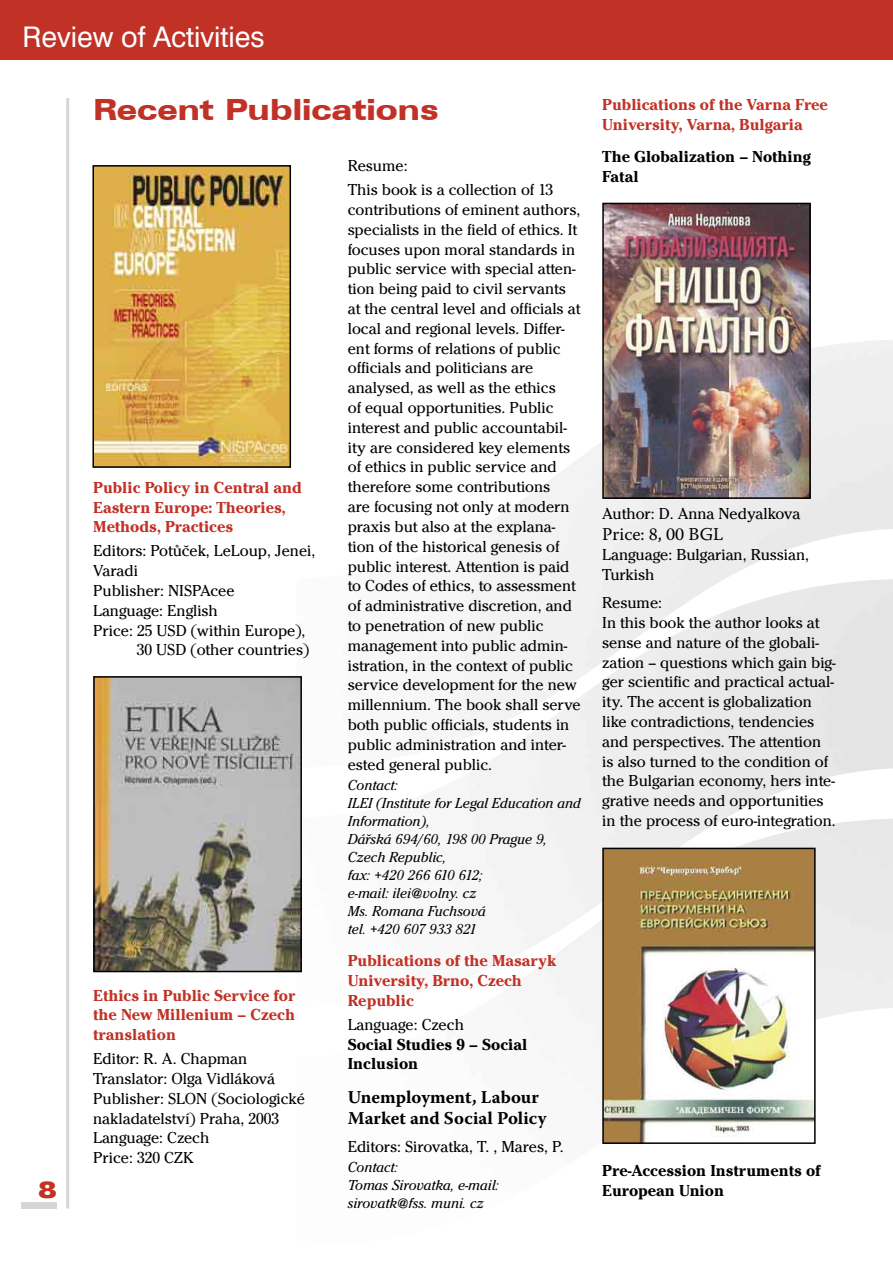
<style>
.page{position:relative;width:893px;height:1263px;background:#fff}
.page>*{position:absolute;margin:0;border:0;box-sizing:border-box;transform-origin:0 0}
.t1{font:29.25px "Zurich AT Black Extended";color:#c13126}
.t2{font:28.5px "Swiss 721 AT";color:#fff}
.t3{font:900 expanded 23.7px "Zurich AT";color:#c13126}
.t4{font:700 18px/21.6px "Warnock Pro";color:#000}
.t5{font:18px "Warnock Pro";color:#000}
.t6{font:16.5px/19.8px "Cheltenham Itc TEE";color:#000}
.t7{font:700 16.5px/19.8px "Cheltenham Itc TEE";color:#c13126}
.t8{font:700 16.5px/19.8px "Cheltenham Itc TEE";color:#000}
.t9{font:italic 15px/18px "Cheltenham Itc TEE";color:#000}
</style>
<div class="page">
<div style="left:0;top:0;width:893px;height:60px;background:#c13126"></div>
<div style="left:21px;top:1202px;width:36px;height:7px;background:#d6d6d6"></div>
<hr style="left:66px;top:98px;width:3px;height:1110px;background:#d6d6d6">
<svg style="left:289px;top:165px;width:603px;height:877px"></svg>
<svg style="left:892px;top:340px;width:1px;height:668px"></svg>
<img style="left:605px;top:206px;width:203px;height:290px">
<div style="left:602px;top:203px;width:209px;height:296px;border:2px solid #000"></div>
<img style="left:95px;top:168px;width:193px;height:297px">
<div style="left:92px;top:165px;width:199px;height:303px;border:2px solid #000"></div>
<img style="left:96px;top:679px;width:203px;height:290px">
<div style="left:93px;top:676px;width:209px;height:296px;border:2px solid #000"></div>
<img style="left:605px;top:851px;width:208px;height:290px">
<div style="left:602px;top:848px;width:214px;height:296px;border:2px solid #000"></div>
<h2 class="t2" style="left:23px;top:20px;width:244px">Review of Activities</h2>
<h3 class="t3" style="left:38px;top:1175px;width:21px">8</h3>
<h1 class="t1" style="left:93px;top:93px;width:347px">Recent Publications</h1>
<p class="t7" style="left:93px;top:477px;width:210px">Public Policy in Central and<br>Eastern Europe: Theories,<br>Methods, Practices</p>
<p class="t6" style="left:93px;top:541px;width:224px">Editors: Potůček, LeLoup, Jenei,</p>
<p class="t6" style="left:93px;top:561px;width:46px">Varadi</p>
<p class="t6" style="left:93px;top:581px;width:143px">Publisher: NISPAcee</p>
<p class="t6" style="left:93px;top:601px;width:126px">Language: English</p>
<p class="t6" style="left:93px;top:620px;width:214px">Price: 25 USD (within Europe),</p>
<p class="t6" style="left:137px;top:640px;width:174px">30 USD (other countries)</p>
<p class="t7" style="left:93px;top:985px;width:204px;text-align:justify">Ethics in Public Service for the New Millenium – Czech translation</p>
<p class="t6" style="left:93px;top:1049px;width:213px">Editor: R. A. Chapman<br>Translator: Olga Vidláková<br>Publisher: SLON (Sociologické nakladatelství) Praha, 2003<br>Language: Czech<br>Price: 320 CZK</p>
<p class="t6" style="left:348px;top:154px;width:207px;line-height:24px">Resume:<br>This book is a collection of 13</p>
<p class="t6" style="left:348px;top:200px;width:234px">contributions of eminent authors, specialists in the field of ethics. It focuses upon moral standards in public service with special atten&shy;tion being paid to civil servants at the central level and officials at local and regional levels. Differ&shy;ent forms of relations of public officials and politicians are analysed, as well as the ethics<br>of equal opportunities. Public interest and public accountabil&shy;ity are considered key elements of ethics in public service and therefore some contributions<br>are focusing not only at modern praxis but also at the explana&shy;tion of the historical genesis of public interest. Attention is paid to Codes of ethics, to assessment of administrative discretion, and to penetration of new public management into public admin&shy;istration, in the context of public service development for the new millennium. The book shall serve both public officials, students in public administration and inter&shy;ested general public.</p>
<p class="t9" style="left:348px;top:776px;width:234px">Contact:<br>ILEI (Institute for Legal Education and<br>Information),<br>Dářská 694/60, 198 00 Prague 9,<br>Czech Republic,<br>fax: +420 266 610 612;<br>e-mail: ilei@volny. cz<br>Ms. Romana Fuchsová<br>tel. +420 607 933 821</p>
<p class="t7" style="left:348px;top:951px;width:210px">Publications of the Masaryk<br>University, Brno, Czech<br>Republic</p>
<p class="t6" style="left:348px;top:1015px;width:118px">Language: Czech</p>
<p class="t8" style="left:348px;top:1034px;width:181px">Social Studies 9 – Social<br>Inclusion</p>
<p class="t4" style="left:348px;top:1086px;width:200px">Unemployment, Labour<br>Market and Social Policy</p>
<p class="t6" style="left:348px;top:1136px;width:217px">Editors: Sirovatka, T. , Mares, P.</p>
<p class="t9" style="left:348px;top:1158px;width:153px">Contact:<br>Tomas Sirovatka, e-mail: sirovatk@fss. muni. cz</p>
<p class="t7" style="left:602px;top:95px;width:227px">Publications of the Varna Free<br>University, Varna, Bulgaria</p>
<p class="t8" style="left:602px;top:147px;width:210px">The Globalization – Nothing<br>Fatal</p>
<p class="t6" style="left:602px;top:503px;width:200px">Author: D. Anna Nedyalkova</p>
<p class="t5" style="left:602px;top:523px;width:123px">Price: 8, 00 BGL</p>
<p class="t6" style="left:602px;top:545px;width:208px">Language: Bulgarian, Russian,<br>Turkish</p>
<p class="t6" style="left:602px;top:593px;width:235px">Resume:<br>In this book the author looks at sense and nature of the globali&shy;zation – questions which gain big&shy;ger scientific and practical actual&shy;ity. The accent is globalization like contradictions, tendencies and perspectives. The attention is also turned to the condition of the Bulgarian economy, hers inte&shy;grative needs and opportunities in the process of euro-integration.</p>
<p class="t8" style="left:602px;top:1161px;width:220px">Pre-Accession Instruments of<br>European Union</p>
</div>
